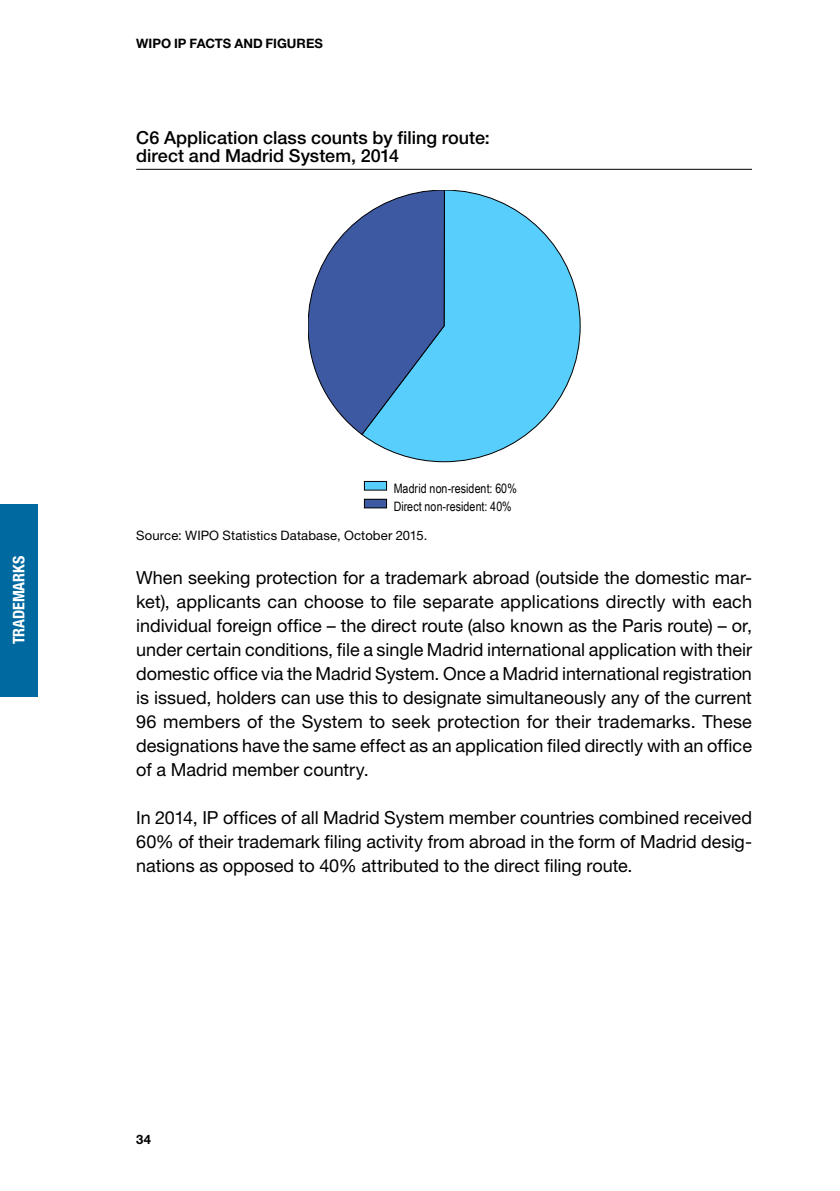
<style>
.page{position:relative;width:840px;height:1191px;background:#fff}
.page>*{position:absolute;margin:0;border:0;box-sizing:border-box;transform-origin:0 0}
.t1{font:18px/24px "Helvetica Neue LT Std";color:#000;text-align:justify}
.t2{font:500 18px/18px "Helvetica Neue LT Std";color:#000}
.t3{font:700 condensed 16px "Helvetica Neue LT Std";letter-spacing:-.005em;color:#fff}
.t4{font:13px/18.2px "Arial Narrow";color:#000}
.t5{font:13px "Helvetica Neue LT Std";letter-spacing:.01em;color:#000}
.t6{font:700 13px "Helvetica Neue LT Std";color:#000}
</style>
<div class="page">
<div style="left:0;top:504px;width:38px;height:192px;background:#00699f"></div>
<hr style="left:136px;top:169px;width:615px;height:1px;background:#000">
<svg style="left:362px;top:190px;width:218px;height:273px"></svg>
<svg style="left:308px;top:190px;width:137px;height:245px"></svg>
<div style="left:364px;top:481px;width:22px;height:9px;background:#57cefb"></div>
<div style="left:364px;top:481px;width:22px;height:9px;border:1px solid #000"></div>
<div style="left:364px;top:499px;width:22px;height:9px;background:#3d59a1"></div>
<div style="left:364px;top:499px;width:22px;height:9px;border:1px solid #000"></div>
<p class="t6" style="left:136px;top:35px;width:188px">WIPO IP FACTS AND FIGURES</p>
<p class="t2" style="left:136px;top:128px;width:355px">C6 Application class counts by filing route: direct and Madrid System, 2014</p>
<p class="t3" style="left:9px;top:644px;width:90px;rotate:-90deg">TRADEMARKS</p>
<p class="t4" style="left:393px;top:478px;width:125px">Madrid non-resident: 60%<br>Direct non-resident: 40%</p>
<p class="t5" style="left:136px;top:528px;width:292px">Source: WIPO Statistics Database, October 2015.</p>
<p class="t1" style="left:136px;top:565px;width:617px">When seeking protection for a trademark abroad (outside the domestic mar&shy;ket), applicants can choose to file separate applications directly with each individual foreign office – the direct route (also known as the Paris route) – or, under certain conditions, file a single Madrid international application with their domestic office via the Madrid System. Once a Madrid international registration is issued, holders can use this to designate simultaneously any of the current 96 members of the System to seek protection for their trademarks. These designations have the same effect as an application filed directly with an office of a Madrid member country.</p>
<p class="t1" style="left:136px;top:805px;width:617px">In 2014, IP offices of all Madrid System member countries combined received 60% of their trademark filing activity from abroad in the form of Madrid desig&shy;nations as opposed to 40% attributed to the direct filing route.</p>
<p class="t6" style="left:136px;top:1131px;width:16px">34</p>
</div>
